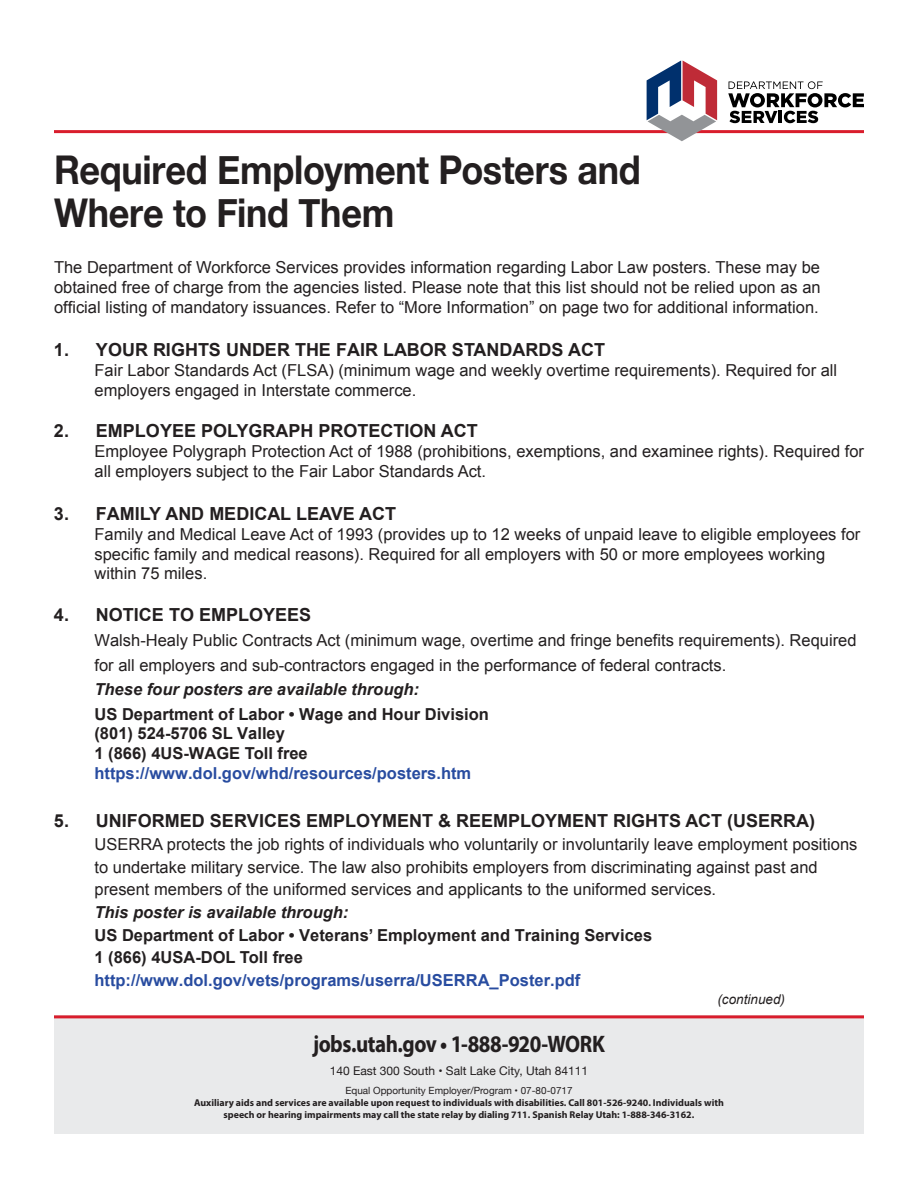
<style>
.page{position:relative;width:918px;height:1188px;background:#fff}
.page>*{position:absolute;margin:0;border:0;box-sizing:border-box;transform-origin:0 0}
.t1{font:700 39.6px "Helvetica Neue";letter-spacing:-.01em;color:#231f20;scale:.91 1}
.t2{font:700 24px "Myriad Pro";letter-spacing:-.025em;color:#231f20;scale:.88 1}
.Paragraph_Style_2{font:700 18px "Arial";color:#231f20}
.Paragraph_Style_2-2{font:16.5px/22.5px "Arial";color:#231f20}
.Paragraph_Style_2-3{font:700 16.5px/19.8px "Arial";color:#284ca0}
.t3{font:italic 13.5px "Arial";color:#231f20}
.t4{font:12px "Helvetica Neue";color:#231f20}
.t5{font:700 9.9px "Myriad Pro";color:#231f20}
.t6{font:9.9px "Helvetica Neue";color:#231f20}
.s1{font-weight:700;font-style:italic}
.s2{font-weight:700}
.s3{color:#231f20}
.s4{font-weight:700;color:#284ca0}
</style>
<div class="page">
<hr style="left:54px;top:130px;width:810px;height:3px;background:#d91d2c">
<div style="left:54px;top:1015px;width:810px;height:119px;background:#e9eaeb"></div>
<hr style="left:54px;top:1015px;width:810px;height:3px;background:#d91d2c">
<svg style="left:647px;top:60px;width:70px;height:81px"></svg>
<svg style="left:728px;top:81px;width:136px;height:42px"></svg>
<p class="t1" style="left:54px;top:139px;width:646px">Required Employment Posters and</p>
<p class="t1" style="left:54px;top:182px;width:375px">Where to Find Them</p>
<p class="Paragraph_Style_2-2" style="left:54px;top:258px;width:768px;line-height:19.8px;text-align:justify">The Department of Workforce Services provides information regarding Labor Law posters. These may be obtained free of charge from the agencies listed. Please note that this list should not be relied upon as an official listing of mandatory issuances. Refer to “More Information” on page two for additional information.</p>
<p class="Paragraph_Style_2" style="left:54px;top:338px;width:552px">1. YOUR RIGHTS UNDER THE FAIR LABOR STANDARDS ACT</p>
<p class="Paragraph_Style_2-2" style="left:94px;top:361px;width:744px;line-height:19.5px">Fair Labor Standards Act (FLSA) (minimum wage and weekly overtime requirements). Required for all employers engaged in Interstate commerce.</p>
<p class="Paragraph_Style_2" style="left:54px;top:419px;width:425px">2. EMPLOYEE POLYGRAPH PROTECTION ACT</p>
<p class="Paragraph_Style_2-2" style="left:94px;top:442px;width:771px;line-height:19.5px">Employee Polygraph Protection Act of 1988 (prohibitions, exemptions, and examinee rights). Required for all employers subject to the Fair Labor Standards Act.</p>
<p class="Paragraph_Style_2" style="left:54px;top:502px;width:344px">3. FAMILY AND MEDICAL LEAVE ACT</p>
<p class="Paragraph_Style_2-2" style="left:94px;top:525px;width:767px;line-height:19.6px">Family and Medical Leave Act of 1993 (provides up to 12 weeks of unpaid leave to eligible employees for specific family and medical reasons). Required for all employers with 50 or more employees working within 75 miles.</p>
<p class="Paragraph_Style_2" style="left:54px;top:603px;width:259px">4. NOTICE TO EMPLOYEES</p>
<p class="Paragraph_Style_2-2" style="left:95px;top:628px;width:764px;line-height:24.6px">Walsh-Healy Public Contracts Act (minimum wage, overtime and fringe benefits requirements). Required for all employers and sub-contractors engaged in the performance of federal contracts.<br><span class="s1">These four posters are available through:<br></span><span class="s2">US Department of Labor • Wage and Hour Division</span></p>
<p class="Paragraph_Style_2-3" style="left:94px;top:724px;width:378px"><span class="s3">(801) 524-5706 SL Valley<br>1 (866) 4US-WAGE Toll free </span>https://www.dol.gov/whd/resources/posters.htm</p>
<p class="Paragraph_Style_2" style="left:54px;top:809px;width:763px">5. UNIFORMED SERVICES EMPLOYMENT &amp; REEMPLOYMENT RIGHTS ACT (USERRA)</p>
<p class="Paragraph_Style_2-2" style="left:95px;top:834px;width:764px">USERRA protects the job rights of individuals who voluntarily or involuntarily leave employment positions to undertake military service. The law also prohibits employers from discriminating against past and present members of the uniformed services and applicants to the uniformed services.<br><span class="s1">This poster is available through:<br></span><span class="s2">US Department of Labor • Veterans’ Employment and Training Services<br>1 (866) 4USA-DOL Toll free<br></span><span class="s4">http://www.dol.gov/vets/programs/userra/USERRA_Poster.pdf</span></p>
<p class="t3" style="left:718px;top:990px;width:69px">(continued)</p>
<h2 class="t2" style="left:313px;top:1028px;width:333px">jobs.utah.gov • 1-888-920-WORK</h2>
<p class="t4" style="left:330px;top:1063px;width:260px">140 East 300 South • Salt Lake City, Utah 84111</p>
<p class="t6" style="left:345px;top:1083px;width:229px">Equal Opportunity Employer/Program • 07-80-0717</p>
<p class="t5" style="left:194px;top:1096px;width:531px">Auxiliary aids and services are available upon request to individuals with disabilities. Call 801-526-9240. Individuals with</p>
<p class="t5" style="left:224px;top:1108px;width:472px">speech or hearing impairments may call the state relay by dialing 711. Spanish Relay Utah: 1-888-346-3162.</p>
</div>
